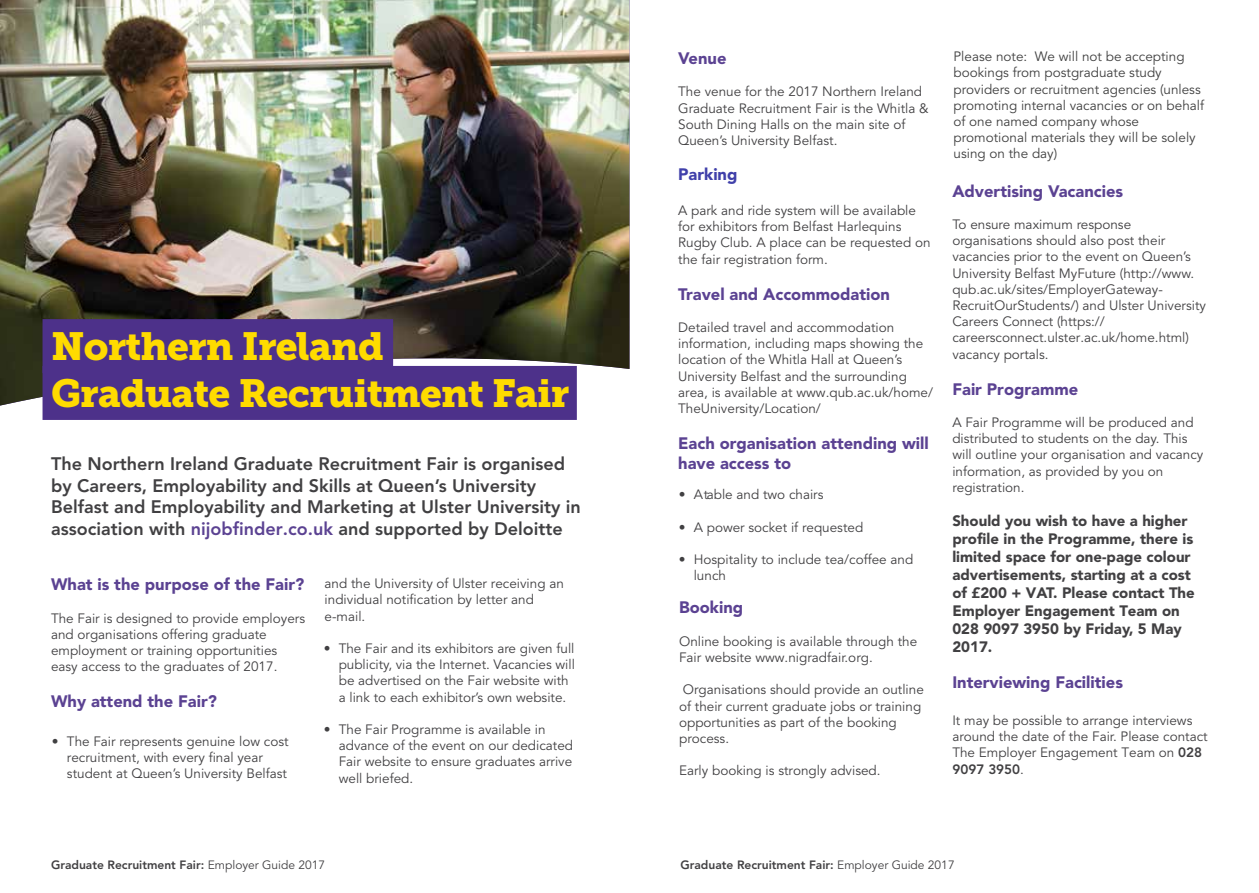
<style>
.page{position:relative;width:1259px;height:893px;background:#fff}
.page>*{position:absolute;margin:0;border:0;box-sizing:border-box;transform-origin:0 0}
.t1{font:39px/46.8px "Museo Slab 900";letter-spacing:-.02em;color:#ffdb00}
.t2{font:800 18px/21.6px "Avenir LT Std";color:#414042}
.t3{font:900 16.5px/19.8px "Avenir LT Std";color:#5b4292}
.t4{font:900 16.5px "Avenir LT Std";color:#4040aa}
.t5{font:900 15px/18px "Avenir LT Std";color:#414042}
.t6{font:13.5px/16.2px "Avenir LT Std";color:#414042}
.t7{font:13.5px/16.2px "Avenir LT Std";color:#404040}
.t8{font:800 12px "Avenir LT Std";color:#414042}
.s1{color:#5b4292}
.s2{color:#404042}
.s3{font-weight:800}
.s4{font-weight:400}
</style>
<div class="page">
<img style="left:0;top:0;width:629px;height:406px">
<div style="left:43px;top:319px;width:350px;height:54px;background:#4d318a"></div>
<div style="left:43px;top:366px;width:534px;height:54px;background:#4d318a"></div>
<h1 class="t1" style="left:51px;top:324px;width:520px">Northern Ireland<br>Graduate Recruitment Fair</h1>
<p class="t2" style="left:51px;top:453px;width:531px">The Northern Ireland Graduate Recruitment Fair is organised by Careers, Employability and Skills at Queen’s University Belfast and Employability and Marketing at Ulster University in association with <span class="s1">nijobfinder.co.uk</span> <span class="s2">and supported by Deloitte</span></p>
<p class="t3" style="left:51px;top:575px;width:255px">What is the purpose of the Fair?</p>
<p class="t6" style="left:51px;top:610px;width:255px">The Fair is designed to provide employers and organisations offering graduate employment or training opportunities easy access to the graduates of 2017.</p>
<p class="t3" style="left:51px;top:692px;width:167px">Why attend the Fair?</p>
<p class="t6" style="left:67px;top:734px;width:223px;text-indent:-15px">• The Fair represents genuine low cost recruitment, with every final year student at Queen’s University Belfast</p>
<p class="t6" style="left:324px;top:576px;width:241px">and the University of Ulster receiving an individual notification by letter and e-mail.</p>
<p class="t6" style="left:339px;top:640px;width:238px;text-indent:-15px">• The Fair and its exhibitors are given full publicity, via the Internet. Vacancies will be advertised on the Fair website with a link to each exhibitor’s own website.</p>
<p class="t6" style="left:339px;top:721px;width:236px;text-indent:-15px">• The Fair Programme is available in advance of the event on our dedicated<br>Fair website to ensure graduates arrive well briefed.</p>
<p class="t3" style="left:678px;top:48px;width:50px">Venue</p>
<p class="t6" style="left:678px;top:84px;width:252px">The venue for the 2017 Northern Ireland Graduate Recruitment Fair is the Whitla &amp; South Dining Halls on the main site of Queen’s University Belfast.</p>
<p class="t4" style="left:678px;top:165px;width:61px">Parking</p>
<p class="t6" style="left:678px;top:203px;width:254px">A park and ride system will be available for exhibitors from Belfast Harlequins Rugby Club. A place can be requested on the fair registration form.</p>
<p class="t3" style="left:678px;top:284px;width:213px">Travel and Accommodation</p>
<p class="t6" style="left:678px;top:320px;width:256px">Detailed travel and accommodation information, including maps showing the location of the Whitla Hall at Queen’s University Belfast and the surrounding area, is available at www.qub.ac.uk/home/ TheUniversity/Location/</p>
<p class="t3" style="left:678px;top:433px;width:252px">Each organisation attending will have access to</p>
<p class="t6" style="left:679px;top:487px;width:146px">• Atable and two chairs</p>
<p class="t6" style="left:679px;top:519px;width:186px">• A power socket if requested</p>
<p class="t6" style="left:694px;top:552px;width:221px;text-indent:-15px">• Hospitality to include tea/coffee and lunch</p>
<p class="t3" style="left:679px;top:598px;width:66px">Booking</p>
<p class="t6" style="left:679px;top:633px;width:240px">Online booking is available through the<br>Fair website www.nigradfair.org.</p>
<p class="t6" style="left:679px;top:682px;width:246px">Organisations should provide an outline of their current graduate jobs or training opportunities as part of the booking process.</p>
<p class="t6" style="left:679px;top:763px;width:203px">Early booking is strongly advised.</p>
<p class="t7" style="left:953px;top:49px;width:252px">Please note: We will not be accepting bookings from postgraduate study providers or recruitment agencies (unless promoting internal vacancies or on behalf of one named company whose promotional materials they will be solely using on the day)</p>
<p class="t3" style="left:952px;top:181px;width:172px">Advertising Vacancies</p>
<p class="t6" style="left:952px;top:217px;width:255px">To ensure maximum response organisations should also post their vacancies prior to the event on Queen’s University Belfast MyFuture (http://www. qub.ac.uk/sites/EmployerGateway-RecruitOurStudents/) and Ulster University Careers Connect (https:// careersconnect.ulster.ac.uk/home.html) vacancy portals.</p>
<p class="t3" style="left:952px;top:379px;width:127px">Fair Programme</p>
<p class="t6" style="left:952px;top:415px;width:253px">A Fair Programme will be produced and distributed to students on the day. This will outline your organisation and vacancy information, as provided by you on registration.</p>
<p class="t5" style="left:952px;top:512px;width:244px">Should you wish to have a higher profile in the Programme, there is limited space for one-page colour advertisements, starting at a cost of £200 + VAT. Please contact The<br>Employer Engagement Team on<br>028 9097 3950 by Friday, 5 May<br>2017.</p>
<p class="t3" style="left:952px;top:672px;width:172px">Interviewing Facilities</p>
<p class="t6" style="left:952px;top:712px;width:257px">It may be possible to arrange interviews around the date of the Fair. Please contact<br>The Employer Engagement Team on <span class="s3">028<br>9097 3950</span>.</p>
<p class="t8" style="left:51px;top:857px;width:276px">Graduate Recruitment Fair: <span class="s4">Employer Guide 2017</span></p>
<p class="t8" style="left:680px;top:857px;width:276px">Graduate Recruitment Fair: <span class="s4">Employer Guide 2017</span></p>
</div>
